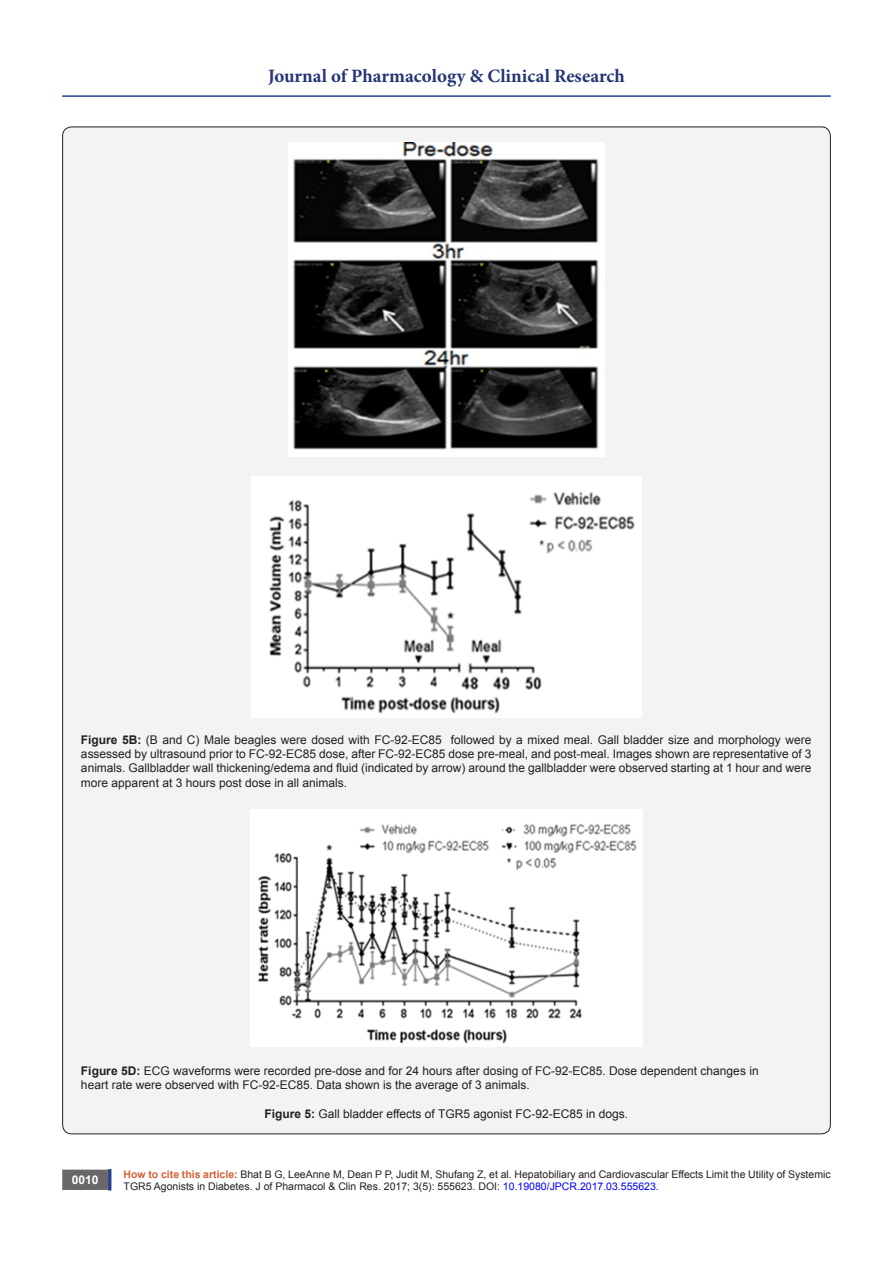
<style>
.page{position:relative;width:893px;height:1263px;background:#fff}
.page>*{position:absolute;margin:0;border:0;box-sizing:border-box;transform-origin:0 0}
.t1{font:700 18.9px "Minion Pro";color:#253474}
.t2{font:12px/14.4px "Arial";color:#231f20;text-align:justify}
.t3{font:700 12px "Arial";color:#fff}
.t4{font:10.5px/12.6px "Arial";color:#231f20}
.s1{font-weight:700}
.s2{font-weight:700;color:#d55e37}
.s3{color:#00f}
</style>
<div class="page">
<div style="left:63px;top:1170px;width:44px;height:19px;background:#68676a"></div>
<div style="left:62px;top:1169px;width:46px;height:21px;border:2px solid #68676a"></div>
<div style="left:108px;top:1169px;width:3px;height:21px;background:#253f8e;border:2px solid #253f8e"></div>
<hr style="left:62px;top:95px;width:769px;height:2px;background:#253f8e">
<div style="left:63px;top:127px;width:767px;height:1007px;background:#f2f3f4;border-radius:9px"></div>
<img style="left:288px;top:142px;width:317px;height:314px">
<img style="left:250px;top:809px;width:393px;height:237px">
<img style="left:251px;top:476px;width:391px;height:241px">
<h1 class="t1" style="left:268px;top:63px;width:358px">Journal of Pharmacology &amp; Clinical Research</h1>
<p class="t2" style="left:81px;top:732px;width:732px"><span class="s1">Figure 5B:</span> (B and C) Male beagles were dosed with FC-92-EC85 followed by a mixed meal. Gall bladder size and morphology were assessed by ultrasound prior to FC-92-EC85 dose, after FC-92-EC85 dose pre-meal, and post-meal. Images shown are representative of 3 animals. Gallbladder wall thickening/edema and fluid (indicated by arrow) around the gallbladder were observed starting at 1 hour and were more apparent at 3 hours post dose in all animals.</p>
<p class="t2" style="left:81px;top:1063px;width:679px"><span class="s1">Figure 5D:</span> ECG waveforms were recorded pre-dose and for 24 hours after dosing of FC-92-EC85. Dose dependent changes in heart rate were observed with FC-92-EC85. Data shown is the average of 3 animals.</p>
<p class="t2" style="left:264px;top:1106px;width:365px"><span class="s1">Figure 5:</span> Gall bladder effects of TGR5 agonist FC-92-EC85 in dogs.</p>
<p class="t3" style="left:72px;top:1172px;width:28px">0010</p>
<p class="t4" style="left:124px;top:1168px;width:709px"><span class="s2">How to cite this article:</span> Bhat B G, LeeAnne M, Dean P P, Judit M, Shufang Z, et al. Hepatobiliary and Cardiovascular Effects Limit the Utility of Systemic<br>TGR5 Agonists in Diabetes. J of Pharmacol &amp; Clin Res. 2017; 3(5): 555623. DOI: <span class="s3">10.19080/JPCR.2017.03.555623.</span></p>
</div>
